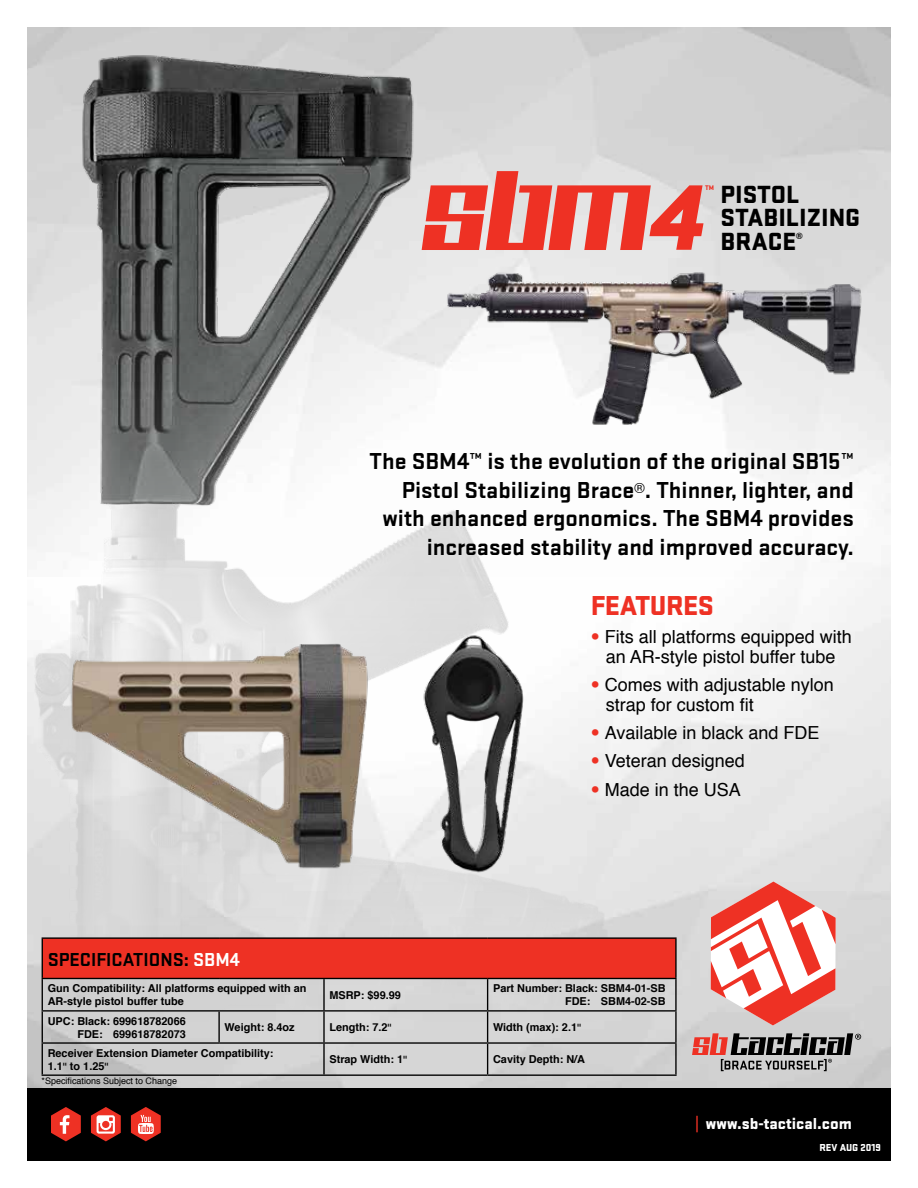
<style>
.page{position:relative;width:918px;height:1188px;background:#fff}
.page>*{position:absolute;margin:0;border:0;box-sizing:border-box;transform-origin:0 0}
.t1{font:93.45px "Kitchenpolice";color:#ee3124}
.t2{font:900 28.5px "Stratum 2";letter-spacing:-.02em;color:#ee3124}
.t3{font:900 25.8px/23.5px "Stratum 2";color:#000}
.t4{font:700 24px/28.8px "Stratum 2";color:#000;text-align:right}
.t5{font:700 19.5px "Stratum 2";color:#000}
.t6{font:18px/19.5px "Helvetica";color:#000;text-align:center}
.t7{font:900 16.5px "Stratum 2";color:#fff}
.t8{font:700 10.95px/13px "Helvetica";color:#000}
.t9{font:900 10.5px "Stratum 2";color:#fff}
.t10{font:9px "Helvetica";color:#000}
.t11{font:700 8.7px "Helvetica";color:#000}
.t12{font:900 7.05px "Stratum 2";color:#ee3124}
.s1{font-family:"Quantico";font-weight:700;font-style:italic;font-size:87.75px}
.s2{font-size:19.5px}
.s3{font-weight:300;color:#ee3124}
.s4{color:#fff}
.s5{font-family:"Stratum 2"}
.s6{color:#ee3124}
</style>
<div class="page">
<img style="left:27px;top:27px;width:700px;height:1061px">
<div style="left:27px;top:1088px;width:864px;height:73px;background:#000"></div>
<svg style="left:648px;top:184px;width:57px;height:49px;background:#e3bdbb"></svg>
<svg style="left:51px;top:1107px;width:30px;height:34px"></svg>
<svg style="left:91px;top:1107px;width:30px;height:34px"></svg>
<svg style="left:131px;top:1107px;width:30px;height:34px"></svg>
<img style="left:404px;top:616px;width:146px;height:275px">
<img style="left:411px;top:233px;width:480px;height:207px">
<img style="left:42px;top:632px;width:356px;height:273px">
<div style="left:42px;top:938px;width:634px;height:40px;background:#ee3124"></div>
<hr style="left:42px;top:937px;width:177px;height:2px;background:#000">
<hr style="left:42px;top:939px;width:1px;height:39px;background:#000">
<hr style="left:219px;top:937px;width:105px;height:2px;background:#000">
<hr style="left:324px;top:937px;width:164px;height:2px;background:#000">
<hr style="left:488px;top:937px;width:189px;height:2px;background:#000">
<hr style="left:675px;top:939px;width:2px;height:39px;background:#000">
<hr style="left:42px;top:978px;width:177px;height:1px;background:#000">
<hr style="left:42px;top:979px;width:1px;height:31px;background:#000">
<hr style="left:219px;top:978px;width:105px;height:1px;background:#000">
<hr style="left:324px;top:978px;width:164px;height:1px;background:#000">
<hr style="left:323px;top:979px;width:2px;height:31px;background:#000">
<hr style="left:488px;top:978px;width:189px;height:1px;background:#000">
<hr style="left:487px;top:979px;width:1px;height:31px;background:#000">
<hr style="left:675px;top:979px;width:2px;height:31px;background:#000">
<hr style="left:42px;top:1010px;width:177px;height:2px;background:#000">
<hr style="left:42px;top:1012px;width:1px;height:30px;background:#000">
<hr style="left:219px;top:1010px;width:105px;height:2px;background:#000">
<hr style="left:218px;top:1012px;width:2px;height:30px;background:#000">
<hr style="left:324px;top:1010px;width:164px;height:2px;background:#000">
<hr style="left:323px;top:1012px;width:2px;height:30px;background:#000">
<hr style="left:488px;top:1010px;width:189px;height:2px;background:#000">
<hr style="left:487px;top:1012px;width:1px;height:30px;background:#000">
<hr style="left:675px;top:1012px;width:2px;height:30px;background:#000">
<hr style="left:42px;top:1042px;width:177px;height:2px;background:#000">
<hr style="left:42px;top:1044px;width:1px;height:30px;background:#000">
<hr style="left:219px;top:1042px;width:105px;height:2px;background:#000">
<hr style="left:324px;top:1042px;width:164px;height:2px;background:#000">
<hr style="left:323px;top:1044px;width:2px;height:30px;background:#000">
<hr style="left:488px;top:1042px;width:189px;height:2px;background:#000">
<hr style="left:487px;top:1044px;width:1px;height:30px;background:#000">
<hr style="left:675px;top:1044px;width:2px;height:30px;background:#000">
<hr style="left:42px;top:1074px;width:177px;height:2px;background:#000">
<hr style="left:219px;top:1074px;width:105px;height:2px;background:#000">
<hr style="left:324px;top:1074px;width:164px;height:2px;background:#000">
<hr style="left:488px;top:1074px;width:189px;height:2px;background:#000">
<svg style="left:711px;top:882px;width:125px;height:143px"></svg>
<svg style="left:692px;top:1033px;width:169px;height:38px;background:#938584"></svg>
<h1 class="t1" style="left:426px;top:170px;width:286px">SBM<span class="s1">4</span></h1>
<p class="t12" style="left:705px;top:183px;width:11px">TM</p>
<h3 class="t3" style="left:721px;top:181px;width:141px">PISTOL<br>STABILIZING<br>BRACE</h3>
<p class="t11" style="left:796px;top:229px;width:8px">®</p>
<h3 class="t4" style="left:370px;top:445px;width:486px">The SBM4<span class="s2">™</span> is the evolution of the original SB15<span class="s2">™ </span>Pistol Stabilizing Brace<sup>®</sup>. Thinner, lighter, and with enhanced ergonomics. The SBM4 provides increased stability and improved accuracy.</h3>
<h2 class="t2" style="left:591px;top:584px;width:125px">FEATURES</h2>
<h3 class="t6" style="left:591px;top:628px;width:263px"><span class="s3">•</span> Fits all platforms equipped with an AR-style pistol buffer tube</h3>
<h3 class="t6" style="left:606px;top:676px;width:230px;text-align:left;text-indent:-15px"><span class="s3">•</span> Comes with adjustable nylon strap for custom fit</h3>
<h3 class="t6" style="left:591px;top:723px;width:230px"><span class="s3">•</span> Available in black and FDE</h3>
<h3 class="t6" style="left:591px;top:752px;width:156px"><span class="s3">•</span> Veteran designed</h3>
<h3 class="t6" style="left:591px;top:780px;width:152px"><span class="s3">•</span> Made in the USA</h3>
<h3 class="t5" style="left:48px;top:946px;width:194px">SPECIFICATIONS: <span class="s4">SBM4</span></h3>
<p class="t8" style="left:48px;top:982px;width:260px">Gun Compatibility: All platforms equipped with an<br>AR-style pistol buffer tube</p>
<p class="t8" style="left:329px;top:989px;width:73px">MSRP: $99.99</p>
<p class="t8" style="left:493px;top:982px;width:174px;text-align:right">Part Number: Black: SBM4-01-SB<br>FDE: SBM4-02-SB</p>
<p class="t8" style="left:48px;top:1014px;width:140px;text-align:right">UPC: Black: 699618782066<br>FDE: 699618782073</p>
<p class="t8" style="left:225px;top:1021px;width:72px">Weight: 8.4oz</p>
<p class="t8" style="left:329px;top:1021px;width:64px">Length: 7.2<span class="s5">"</span></p>
<p class="t8" style="left:493px;top:1021px;width:90px">Width (max): 2.1<span class="s5">"</span></p>
<p class="t8" style="left:48px;top:1046px;width:227px">Receiver Extension Diameter Compatibility:<br>1.1<span class="s5">"</span> to 1.25<span class="s5">"</span></p>
<p class="t8" style="left:329px;top:1053px;width:79px">Strap Width: 1<span class="s5">"</span></p>
<p class="t8" style="left:493px;top:1053px;width:94px">Cavity Depth: N/A</p>
<p class="t10" style="left:42px;top:1074px;width:137px">*Specifications Subject to Change</p>
<h3 class="t7" style="left:695px;top:1112px;width:158px"><span class="s6">|</span> www.sb-tactical.com</h3>
<p class="t9" style="left:819px;top:1140px;width:63px">REV AUG 2019</p>
</div>
